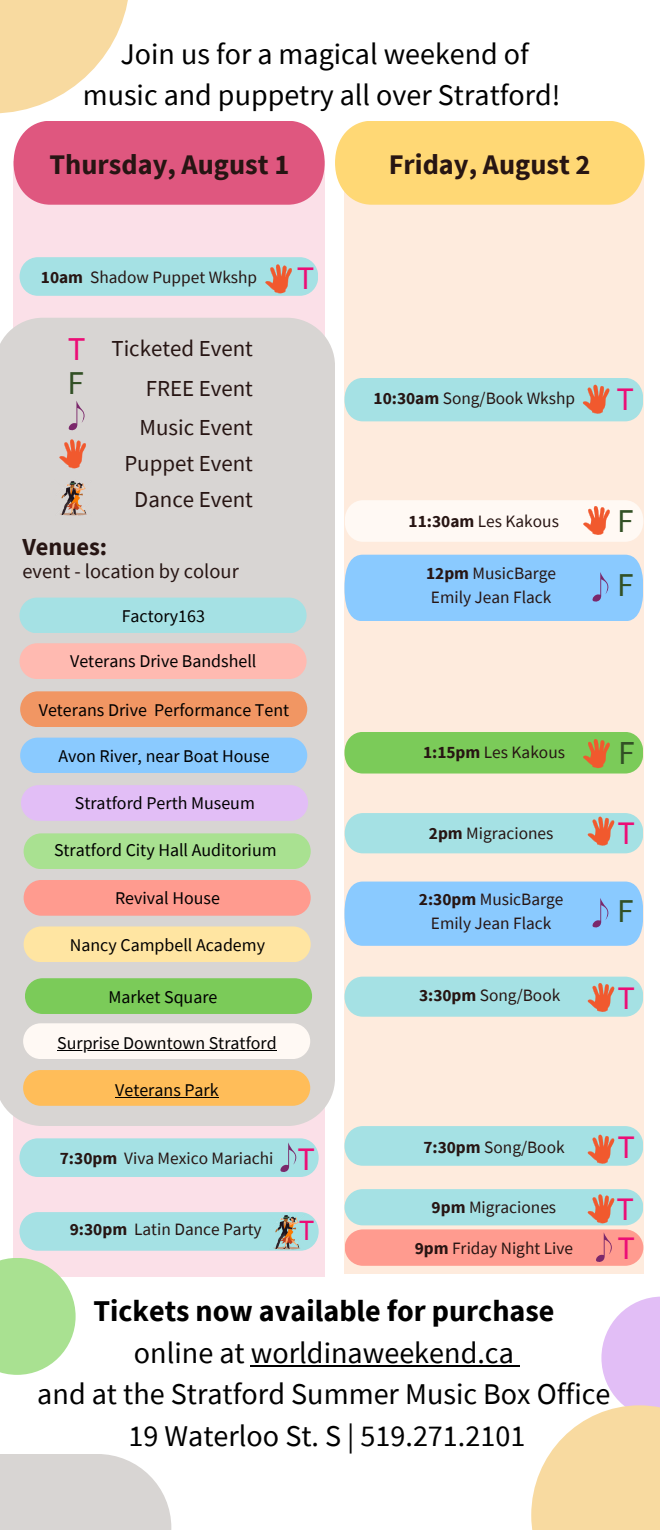
<style>
.page{position:relative;width:660px;height:1530px;background:#fff}
.page>*{position:absolute;margin:0;border:0;box-sizing:border-box;transform-origin:0 0}
.t1{font:33.5px "Source Sans Pro";color:#325025}
.t2{font:33.25px "Source Sans Pro";color:#325025}
.t3{font:33.25px "Source Sans Pro";color:#ec0d76}
.t4{font:32.75px "Source Sans Pro";color:#ec0d76}
.t5{font:30.25px/41.5px "Source Sans Pro";color:#000;text-align:center}
.t6{font:30px/41.2px "Source Sans Pro";color:#000;text-align:center}
.t7{font:29.5px "Source Sans Pro";color:#ec0d76}
.t8{font:700 28.5px "Source Sans Pro";color:#271513}
.t9{font:700 28.25px "Source Sans Pro";color:#271513}
.t10{font:700 24.5px "Source Sans Pro";color:#271513}
.t11{font:22.75px/39.5px "Source Sans Pro";color:#271513;text-align:justify}
.t12{font:20.5px "Source Sans Pro";color:#271513}
.t13{font:18px "Source Sans Pro";color:#000}
.t14{font:17.25px "Source Sans Pro";color:#271513}
.s1{font-weight:700}
</style>
<div class="page">
<svg style="left:0;top:0;width:128px;height:113px;fill:#f8daa0"></svg>
<div style="left:0;top:1454px;width:171px;height:76px;background:#d8d5d3"></div>
<div style="left:13px;top:162px;width:311px;height:1115px;background:#fbe0e8"></div>
<svg style="left:601px;top:1297px;width:59px;height:108px;fill:#e2bef6"></svg>
<div style="left:344px;top:169px;width:300px;height:1104px;background:#feebdd"></div>
<div style="left:344px;top:1189px;width:299px;height:36px;background:#a5e1e4;border-radius:18px"></div>
<div style="left:20px;top:257px;width:298px;height:39px;background:#a5e1e4;border-radius:19px"></div>
<div style="left:0;top:318px;width:335px;height:808px;background:#d8d5d3"></div>
<div style="left:24px;top:926px;width:287px;height:36px;background:#ffe5a2;border-radius:18px"></div>
<div style="left:19px;top:643px;width:288px;height:36px;background:#ffbab1;border-radius:18px"></div>
<div style="left:21px;top:785px;width:287px;height:36px;background:#e2bef6;border-radius:18px"></div>
<div style="left:20px;top:738px;width:287px;height:35px;background:#8acaff;border-radius:18px"></div>
<div style="left:19px;top:598px;width:288px;height:35px;background:#a5e1e4;border-radius:18px"></div>
<div style="left:24px;top:880px;width:287px;height:36px;background:#ff9b8f;border-radius:18px"></div>
<div style="left:24px;top:833px;width:287px;height:36px;background:#a9e191;border-radius:18px"></div>
<div style="left:20px;top:691px;width:287px;height:36px;background:#f19663;border-radius:18px"></div>
<div style="left:25px;top:978px;width:287px;height:36px;background:#7bcb59;border-radius:18px"></div>
<div style="left:23px;top:1023px;width:287px;height:36px;background:#fff9f4;border-radius:18px"></div>
<div style="left:23px;top:1070px;width:287px;height:36px;background:#ffbd59;border-radius:18px"></div>
<hr style="left:115px;top:1097px;width:104px;height:1px;background:#000">
<div style="left:345px;top:813px;width:298px;height:40px;background:#a5e1e4;border-radius:19px"></div>
<svg style="left:587px;top:817px;width:28px;height:29px"></svg>
<div style="left:345px;top:1229px;width:298px;height:37px;background:#ff9b8f;border-radius:18px"></div>
<svg style="left:596px;top:1232px;width:16px;height:30px"></svg>
<div style="left:344px;top:882px;width:299px;height:64px;background:#8acaff"></div>
<div style="left:344px;top:977px;width:299px;height:40px;background:#a5e1e4;border-radius:19px"></div>
<svg style="left:587px;top:983px;width:28px;height:29px"></svg>
<div style="left:344px;top:1126px;width:299px;height:40px;background:#a5e1e4;border-radius:19px"></div>
<svg style="left:587px;top:1135px;width:29px;height:31px"></svg>
<svg style="left:587px;top:1194px;width:28px;height:30px"></svg>
<svg style="left:344px;top:732px;width:299px;height:42px;background:#83c85c"></svg>
<div style="left:345px;top:500px;width:298px;height:42px;background:#fff9f4"></div>
<div style="left:344px;top:555px;width:299px;height:66px;background:#8acaff"></div>
<div style="left:344px;top:378px;width:299px;height:43px;background:#a5e1e4"></div>
<div style="left:14px;top:121px;width:311px;height:84px;background:#df577f"></div>
<div style="left:335px;top:121px;width:310px;height:84px;background:#ffd875"></div>
<hr style="left:57px;top:1050px;width:220px;height:1px;background:#000">
<div style="left:19px;top:1138px;width:300px;height:39px;background:#a5e1e4;border-radius:19px"></div>
<svg style="left:280px;top:1142px;width:17px;height:30px"></svg>
<div style="left:19px;top:1212px;width:300px;height:39px;background:#a5e1e4;border-radius:19px"></div>
<img style="left:267px;top:1212px;width:40px;height:39px">
<svg style="left:265px;top:264px;width:27px;height:30px"></svg>
<svg style="left:67px;top:401px;width:21px;height:30px"></svg>
<svg style="left:58px;top:439px;width:30px;height:31px"></svg>
<img style="left:54px;top:478px;width:39px;height:40px">
<svg style="left:531px;top:1405px;width:129px;height:125px;fill:#f8daa0"></svg>
<hr style="left:251px;top:1365px;width:263px;height:2px;background:#000">
<svg style="left:514px;top:1365px;width:6px;height:2px"></svg>
<svg style="left:0;top:1258px;width:76px;height:117px;fill:#a9e191"></svg>
<h2 class="t6" style="left:83px;top:33px;width:479px">Join us for a magical weekend of music and puppetry all over Stratford!</h2>
<p class="t9" style="left:50px;top:146px;width:241px">Thursday, August 1</p>
<p class="t8" style="left:389px;top:146px;width:203px">Friday, August 2</p>
<h1 class="t14" style="left:41px;top:266px;width:218px"><span class="s1">10am</span> Shadow Puppet Wkshp</h1>
<p class="t4" style="left:297px;top:256px;width:19px">T</p>
<p class="t3" style="left:68px;top:327px;width:19px">T</p>
<p class="t2" style="left:67px;top:362px;width:18px">F</p>
<h1 class="t11" style="left:139px;top:328px;width:115px;text-indent:-28px">Ticketed Event FREE Event Music Event</h1>
<h1 class="t11" style="left:124px;top:445px;width:130px;line-height:36px;text-align:center">Puppet Event<br>Dance Event</h1>
<p class="t10" style="left:22px;top:530px;width:86px">Venues:</p>
<p class="t12" style="left:22px;top:557px;width:218px">event - location by colour</p>
<p class="t13" style="left:122px;top:604px;width:85px">Factory163</p>
<p class="t13" style="left:70px;top:650px;width:188px">Veterans Drive Bandshell</p>
<p class="t13" style="left:39px;top:698px;width:252px">Veterans Drive Performance Tent</p>
<p class="t13" style="left:58px;top:744px;width:213px">Avon River, near Boat House</p>
<p class="t13" style="left:75px;top:792px;width:182px">Stratford Perth Museum</p>
<p class="t13" style="left:54px;top:839px;width:224px">Stratford City Hall Auditorium</p>
<p class="t13" style="left:115px;top:886px;width:106px">Revival House</p>
<p class="t13" style="left:70px;top:933px;width:197px">Nancy Campbell Academy</p>
<p class="t13" style="left:108px;top:986px;width:111px">Market Square</p>
<p class="t13" style="left:57px;top:1031px;width:221px">Surprise Downtown Stratford</p>
<p class="t13" style="left:115px;top:1078px;width:105px">Veterans Park</p>
<p class="t14" style="left:60px;top:1147px;width:215px"><span class="s1">7:30pm</span> Viva Mexico Mariachi</p>
<p class="t4" style="left:298px;top:1138px;width:19px">T</p>
<p class="t14" style="left:70px;top:1218px;width:193px"><span class="s1">9:30pm</span> Latin Dance Party</p>
<h4 class="t7" style="left:299px;top:1211px;width:17px">T</h4>
<p class="t14" style="left:374px;top:387px;width:203px"><span class="s1">10:30am</span> Song/Book Wkshp</p>
<p class="t4" style="left:616px;top:378px;width:19px">T</p>
<p class="t14" style="left:409px;top:510px;width:152px"><span class="s1">11:30am</span> Les Kakous</p>
<p class="t2" style="left:617px;top:499px;width:18px">F</p>
<p class="t14" style="left:426px;top:562px;width:132px"><span class="s1">12pm</span> MusicBarge</p>
<p class="t14" style="left:431px;top:586px;width:122px">Emily Jean Flack</p>
<p class="t2" style="left:617px;top:564px;width:18px">F</p>
<p class="t14" style="left:423px;top:741px;width:144px"><span class="s1">1:15pm</span> Les Kakous</p>
<p class="t1" style="left:618px;top:731px;width:18px">F</p>
<p class="t14" style="left:429px;top:822px;width:126px"><span class="s1">2pm</span> Migraciones</p>
<p class="t4" style="left:618px;top:811px;width:19px">T</p>
<p class="t14" style="left:419px;top:888px;width:146px"><span class="s1">2:30pm</span> MusicBarge</p>
<p class="t14" style="left:431px;top:912px;width:122px">Emily Jean Flack</p>
<p class="t2" style="left:617px;top:890px;width:18px">F</p>
<p class="t14" style="left:419px;top:984px;width:143px"><span class="s1">3:30pm</span> Song/Book</p>
<p class="t4" style="left:618px;top:977px;width:19px">T</p>
<p class="t14" style="left:423px;top:1136px;width:143px"><span class="s1">7:30pm</span> Song/Book</p>
<p class="t4" style="left:618px;top:1126px;width:19px">T</p>
<p class="t14" style="left:432px;top:1196px;width:126px"><span class="s1">9pm</span> Migraciones</p>
<p class="t4" style="left:616px;top:1187px;width:19px">T</p>
<p class="t14" style="left:415px;top:1237px;width:160px"><span class="s1">9pm</span> Friday Night Live</p>
<p class="t4" style="left:618px;top:1227px;width:19px">T</p>
<p class="t5" style="left:37px;top:1290px;width:575px"><span class="s1">Tickets now available for purchase<br></span>online at worldinaweekend.ca<br>and at the Stratford Summer Music Box Office 19 Waterloo St. S | 519.271.2101</p>
</div>
